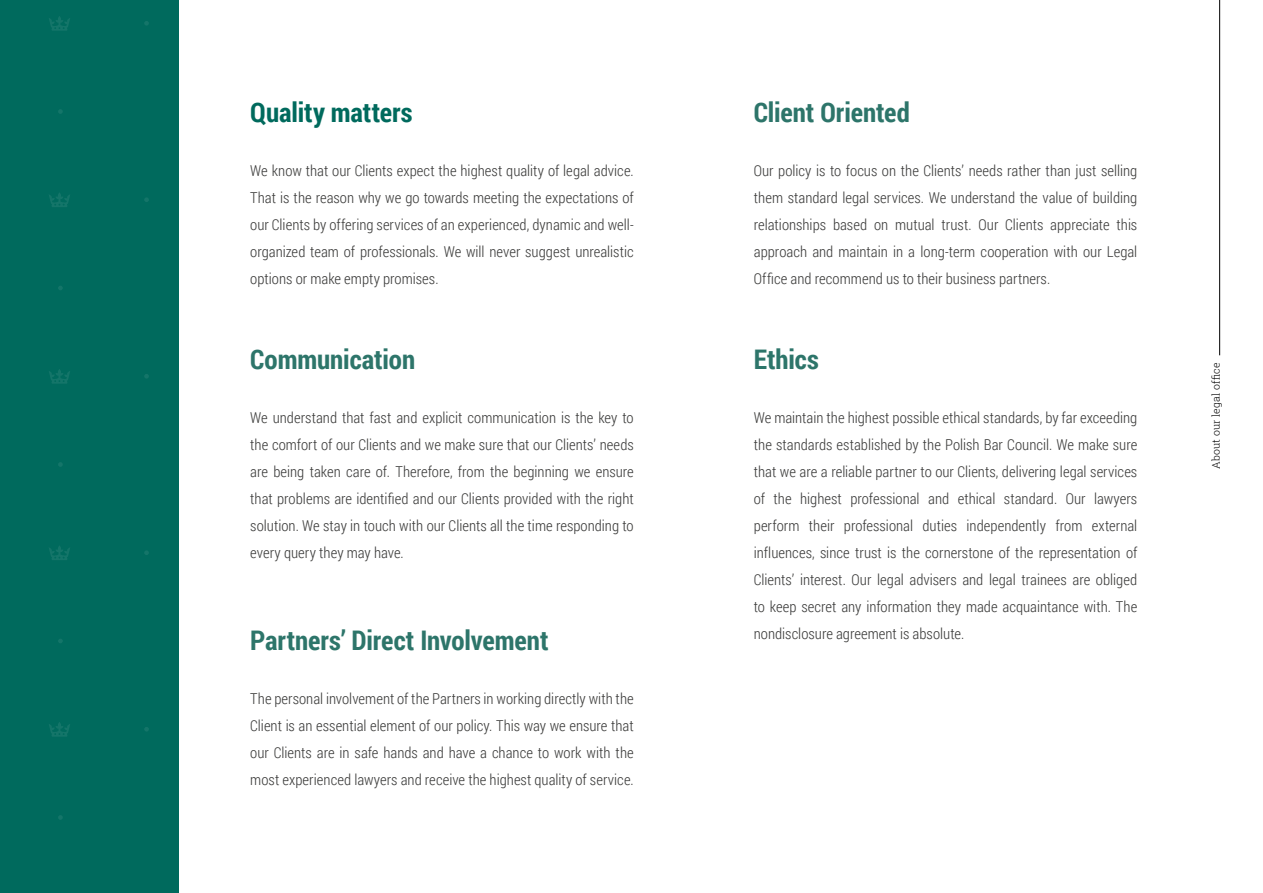
<style>
.page{position:relative;width:1263px;height:893px;background:#fff}
.page>*{position:absolute;margin:0;border:0;box-sizing:border-box;transform-origin:0 0}
.t1{font:700 27px "Roboto Condensed";letter-spacing:-.005em;color:#2d756a}
.t2{font:700 27px "Roboto Condensed";letter-spacing:-.005em;color:#006a5d}
.t3{font:300 15px/27px "Roboto Condensed";color:#3c3c3b;text-align:justify}
.t4{font:300 10.5px "Roboto Slab";letter-spacing:.015em;color:#000}
</style>
<div class="page">
<div style="left:0;top:0;width:179px;height:893px;background:#006a5d"></div>
<svg style="left:49px;top:16px;width:21px;height:15px"></svg>
<svg style="left:144px;top:21px;width:5px;height:5px"></svg>
<svg style="left:58px;top:109px;width:5px;height:5px"></svg>
<svg style="left:49px;top:193px;width:21px;height:14px"></svg>
<svg style="left:144px;top:197px;width:5px;height:5px"></svg>
<svg style="left:58px;top:286px;width:5px;height:4px"></svg>
<svg style="left:49px;top:369px;width:21px;height:15px"></svg>
<svg style="left:144px;top:374px;width:5px;height:5px"></svg>
<svg style="left:58px;top:462px;width:5px;height:5px"></svg>
<svg style="left:49px;top:546px;width:21px;height:14px"></svg>
<svg style="left:144px;top:550px;width:5px;height:5px"></svg>
<svg style="left:58px;top:639px;width:5px;height:4px"></svg>
<svg style="left:49px;top:722px;width:21px;height:15px"></svg>
<svg style="left:144px;top:727px;width:5px;height:5px"></svg>
<svg style="left:58px;top:815px;width:5px;height:5px"></svg>
<hr style="left:1219px;top:0;width:1px;height:355px;background:#000">
<h1 class="t2" style="left:250px;top:93px;width:164px">Quality matters</h1>
<p class="t3" style="left:250px;top:157px;width:385px">We know that our Clients expect the highest quality of legal advice.<br>That is the reason why we go towards meeting the expectations of our Clients by offering services of an experienced, dynamic and well&shy;organized team of professionals. We will never suggest unrealistic options or make empty promises.</p>
<h1 class="t1" style="left:250px;top:340px;width:166px">Communication</h1>
<p class="t3" style="left:250px;top:403px;width:385px">We understand that fast and explicit communication is the key to the comfort of our Clients and we make sure that our Clients’ needs are being taken care of. Therefore, from the beginning we ensure that problems are identified and our Clients provided with the right solution. We stay in touch with our Clients all the time responding to every query they may have.</p>
<h1 class="t1" style="left:250px;top:622px;width:300px">Partners’ Direct Involvement</h1>
<p class="t3" style="left:250px;top:685px;width:385px">The personal involvement of the Partners in working directly with the Client is an essential element of our policy. This way we ensure that our Clients are in safe hands and have a chance to work with the most experienced lawyers and receive the highest quality of service.</p>
<h1 class="t1" style="left:754px;top:93px;width:157px">Client Oriented</h1>
<p class="t3" style="left:754px;top:157px;width:385px">Our policy is to focus on the Clients’ needs rather than just selling them standard legal services. We understand the value of building relationships based on mutual trust. Our Clients appreciate this approach and maintain in a long-term cooperation with our Legal Office and recommend us to their business partners.</p>
<h1 class="t1" style="left:754px;top:340px;width:66px">Ethics</h1>
<p class="t3" style="left:754px;top:403px;width:385px">We maintain the highest possible ethical standards, by far exceeding the standards established by the Polish Bar Council. We make sure that we are a reliable partner to our Clients, delivering legal services of the highest professional and ethical standard. Our lawyers perform their professional duties independently from external influences, since trust is the cornerstone of the representation of Clients’ interest. Our legal advisers and legal trainees are obliged to keep secret any information they made acquaintance with. The nondisclosure agreement is absolute.</p>
<p class="t4" style="left:1209px;top:469px;width:108px;rotate:-90deg">About our legal office</p>
</div>
